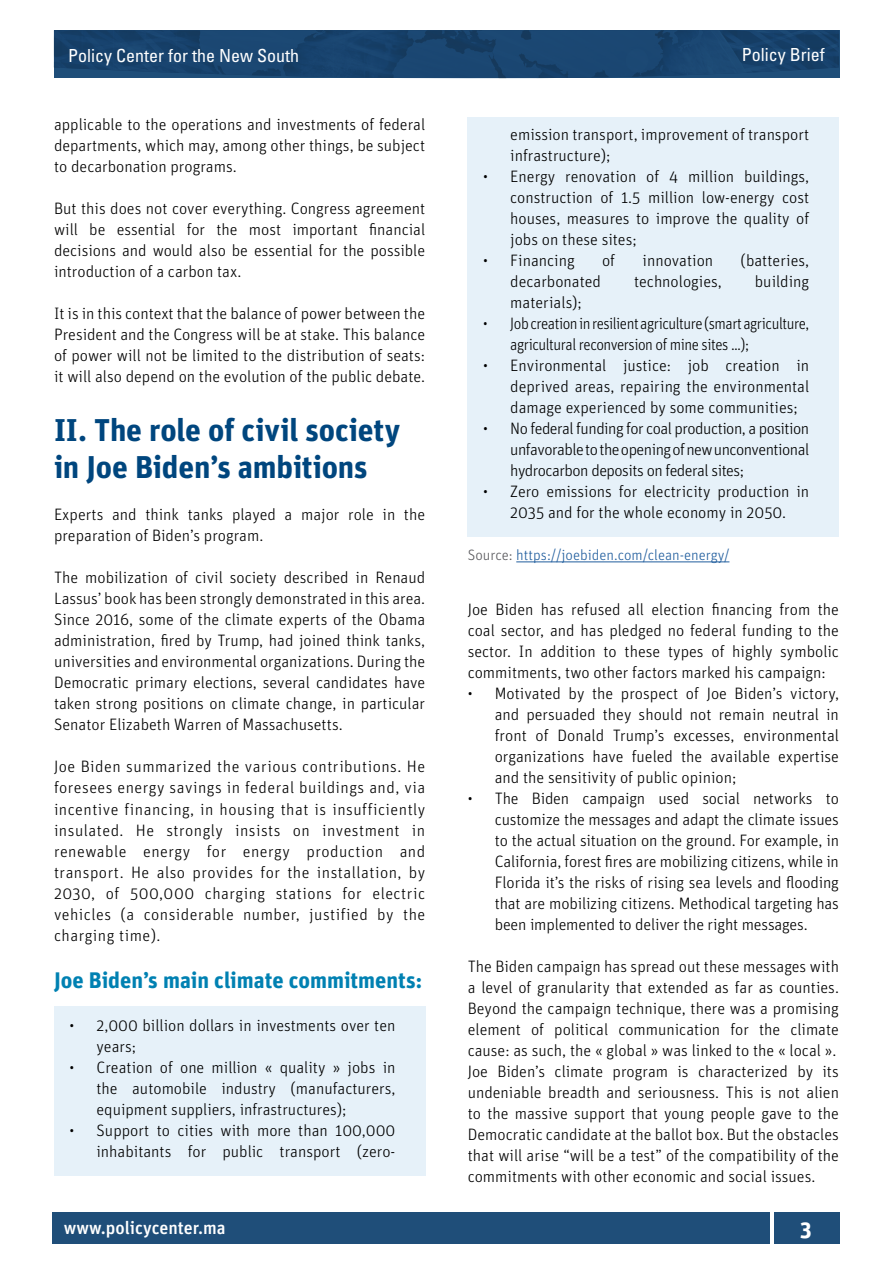
<style>
.page{position:relative;width:893px;height:1263px;background:#fff}
.page>*{position:absolute;margin:0;border:0;box-sizing:border-box;transform-origin:0 0}
.t1{font:700 31.5px/37.8px "Unit Pro";letter-spacing:-.005em;color:#00467e}
.t2{font:700 22.5px "Unit Pro";color:#0081b2}
.t3{font:700 22.5px "Unit Pro";color:#fff}
.t4{font:condensed 18px "Univers LT Std";color:#fff}
.t5{font:500 18px "Unit Pro";color:#fff}
.t6{font:300 16.5px/21px "Unit Pro";color:#000;text-align:justify}
.t7{font:300 16.5px/21px "Unit Pro";letter-spacing:-.03em;color:#000;scale:.93 1}
.t8{font:300 15px "Unit Pro";color:#215e9e}
.s1{color:#58585c}
</style>
<div class="page">
<div style="left:52px;top:1212px;width:718px;height:31px;background:#1f4e79"></div>
<div style="left:774px;top:1212px;width:65px;height:31px;background:#1f4e79"></div>
<img style="left:54px;top:30px;width:785px;height:49px">
<div style="left:468px;top:117px;width:371px;height:420px;background:#e6f1f9"></div>
<div style="left:54px;top:1006px;width:371px;height:169px;background:#e6f1f9"></div>
<hr style="left:516px;top:562px;width:213px;height:1px;background:#215e9e">
<p class="t4" style="left:68px;top:44px;width:232px">Policy Center for the New South</p>
<p class="t4" style="left:742px;top:43px;width:84px">Policy Brief</p>
<p class="t6" style="left:54px;top:114px;width:373px">applicable to the operations and investments of federal departments, which may, among other things, be subject to decarbonation programs.</p>
<p class="t6" style="left:54px;top:198px;width:373px">But this does not cover everything. Congress agreement will be essential for the most important financial decisions and would also be essential for the possible introduction of a carbon tax.</p>
<p class="t6" style="left:54px;top:303px;width:373px">It is in this context that the balance of power between the President and the Congress will be at stake. This balance of power will not be limited to the distribution of seats: it will also depend on the evolution of the public debate.</p>
<h1 class="t1" style="left:54px;top:410px;width:348px">II. The role of civil society in Joe Biden’s ambitions</h1>
<p class="t6" style="left:54px;top:504px;width:373px">Experts and think tanks played a major role in the preparation of Biden’s program.</p>
<p class="t6" style="left:54px;top:567px;width:373px">The mobilization of civil society described in Renaud Lassus’ book has been strongly demonstrated in this area.<br>Since 2016, some of the climate experts of the Obama administration, fired by Trump, had joined think tanks, universities and environmental organizations. During the Democratic primary elections, several candidates have taken strong positions on climate change, in particular Senator Elizabeth Warren of Massachusetts.</p>
<p class="t6" style="left:54px;top:756px;width:373px">Joe Biden summarized the various contributions. He foresees energy savings in federal buildings and, via incentive financing, in housing that is insufficiently insulated. He strongly insists on investment in renewable energy for energy production and transport. He also provides for the installation, by 2030, of 500,000 charging stations for electric vehicles (a considerable number, justified by the charging time).</p>
<h2 class="t2" style="left:54px;top:966px;width:370px">Joe Biden’s main climate commitments:</h2>
<p class="t6" style="left:97px;top:1014px;width:300px;text-indent:-27px">• 2,000 billion dollars in investments over ten years;</p>
<p class="t6" style="left:97px;top:1056px;width:300px;text-indent:-27px">• Creation of one million « quality » jobs in the automobile industry (manufacturers, equipment suppliers, infrastructures);</p>
<p class="t6" style="left:70px;top:1119px;width:327px;text-align:right">• Support to cities with more than 100,000 inhabitants for public transport (zero-</p>
<p class="t6" style="left:510px;top:124px;width:300px">emission transport, improvement of transport infrastructure);</p>
<p class="t6" style="left:510px;top:166px;width:300px;text-indent:-27px">• Energy renovation of 4 million buildings, construction of 1.5 million low-energy cost houses, measures to improve the quality of jobs on these sites;</p>
<p class="t6" style="left:483px;top:250px;width:93px">• Financing</p>
<p class="t6" style="left:602px;top:250px;width:15px">of</p>
<p class="t6" style="left:643px;top:250px;width:72px">innovation</p>
<p class="t6" style="left:741px;top:250px;width:70px">(batteries,</p>
<p class="t6" style="left:510px;top:271px;width:92px">decarbonated</p>
<p class="t6" style="left:634px;top:271px;width:89px">technologies,</p>
<p class="t6" style="left:755px;top:271px;width:56px">building</p>
<p class="t6" style="left:510px;top:292px;width:73px">materials);</p>
<p class="t7" style="left:510px;top:313px;width:323px;text-indent:-27px">• Job creation in resilient agriculture (smart agriculture, agricultural reconversion of mine sites …);</p>
<p class="t6" style="left:510px;top:355px;width:300px;text-indent:-27px">• Environmental justice: job creation in deprived areas, repairing the environmental damage experienced by some communities;</p>
<p class="t6" style="left:510px;top:418px;width:300px;text-indent:-27px">• No federal funding for coal production, a position unfavorable to the opening of new unconventional hydrocarbon deposits on federal sites;</p>
<p class="t6" style="left:483px;top:481px;width:327px;text-align:center">• Zero emissions for electricity production in<br>2035 and for the whole economy in 2050.</p>
<p class="t8" style="left:468px;top:546px;width:263px"><span class="s1">Source:</span> https://joebiden.com/clean-energy/</p>
<p class="t6" style="left:468px;top:598px;width:373px">Joe Biden has refused all election financing from the coal sector, and has pledged no federal funding to the sector. In addition to these types of highly symbolic commitments, two other factors marked his campaign:</p>
<p class="t6" style="left:495px;top:682px;width:346px;text-indent:-27px">• Motivated by the prospect of Joe Biden’s victory, and persuaded they should not remain neutral in front of Donald Trump’s excesses, environmental organizations have fueled the available expertise and the sensitivity of public opinion;</p>
<p class="t6" style="left:495px;top:787px;width:346px;text-indent:-27px">• The Biden campaign used social networks to customize the messages and adapt the climate issues to the actual situation on the ground. For example, in California, forest fires are mobilizing citizens, while in Florida it’s the risks of rising sea levels and flooding that are mobilizing citizens. Methodical targeting has been implemented to deliver the right messages.</p>
<p class="t6" style="left:468px;top:955px;width:373px;text-align:left">The Biden campaign has spread out these messages with a level of granularity that extended as far as counties.<br>Beyond the campaign technique, there was a promising element of political communication for the climate cause: as such, the « global » was linked to the « local ».<br>Joe Biden’s climate program is characterized by its undeniable breadth and seriousness. This is not alien to the massive support that young people gave to the Democratic candidate at the ballot box. But the obstacles that will arise “will be a test” of the compatibility of the commitments with other economic and social issues.</p>
<p class="t5" style="left:64px;top:1216px;width:164px">www.policycenter.ma</p>
<h2 class="t3" style="left:800px;top:1214px;width:13px">3</h2>
</div>
